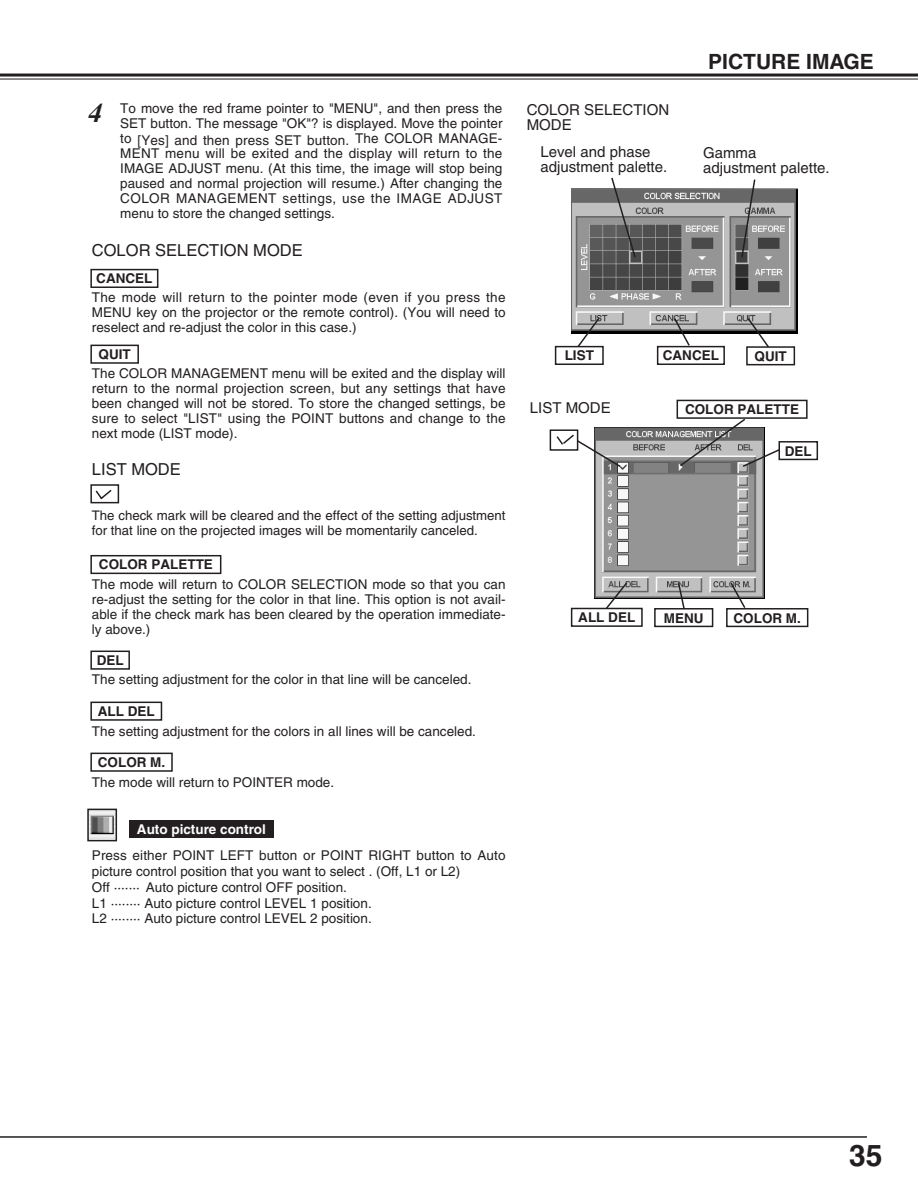
<style>
.page{position:relative;width:918px;height:1188px;background:#fff}
.page>*{position:absolute;margin:0;border:0;box-sizing:border-box;transform-origin:0 0}
.t1{font:700 30px "Helvetica";color:#231f20}
.t2{font:italic 700 27px "Times";color:#231f20}
.t3{font:700 21px "Helvetica";color:#231f20}
.t4{font:16.5px "Helvetica";color:#231f20}
.t5{font:15px/15px "Helvetica";color:#231f20}
.t6{font:13.5px/15px "Helvetica";color:#231f20;text-align:justify}
.t7{font:13.5px/13.5px "Helvetica";letter-spacing:.02em;color:#231f20}
.t8{font:700 13.5px "Helvetica";color:#231f20}
.t9{font:700 13.5px "Helvetica";color:#fff}
.t10{font:13.2px/15px "Helvetica";color:#231f20}
</style>
<div class="page">
<hr style="left:0;top:74px;width:918px;height:3px;background:#231f20">
<hr style="left:0;top:79px;width:918px;height:1px;background:#231f20">
<hr style="left:0;top:1136px;width:867px;height:2px;background:#231f20">
<div style="left:129px;top:821px;width:145px;height:17px;background:#231f20"></div>
<div style="left:90px;top:269px;width:68px;height:19px;border:2px solid #231f20"></div>
<div style="left:90px;top:345px;width:49px;height:19px;border:2px solid #231f20"></div>
<div style="left:90px;top:484px;width:29px;height:19px;border:2px solid #231f20"></div>
<svg style="left:94px;top:489px;width:19px;height:12px"></svg>
<div style="left:90px;top:555px;width:131px;height:19px;border:2px solid #231f20"></div>
<div style="left:90px;top:651px;width:40px;height:19px;border:2px solid #231f20"></div>
<div style="left:90px;top:702px;width:72px;height:19px;border:2px solid #231f20"></div>
<div style="left:90px;top:753px;width:83px;height:19px;border:2px solid #231f20"></div>
<img style="left:571px;top:189px;width:227px;height:145px">
<div style="left:657px;top:346px;width:68px;height:19px;border:2px solid #231f20"></div>
<div style="left:555px;top:346px;width:49px;height:19px;border:2px solid #231f20"></div>
<div style="left:746px;top:346px;width:49px;height:19px;border:2px solid #231f20"></div>
<svg style="left:576px;top:177px;width:194px;height:172px"></svg>
<div style="left:550px;top:429px;width:28px;height:22px;border:2px solid #231f20"></div>
<div style="left:677px;top:400px;width:131px;height:19px;border:2px solid #231f20"></div>
<div style="left:779px;top:441px;width:39px;height:19px;border:2px solid #231f20"></div>
<div style="left:571px;top:608px;width:72px;height:19px;border:2px solid #231f20"></div>
<div style="left:726px;top:608px;width:82px;height:19px;border:2px solid #231f20"></div>
<div style="left:654px;top:608px;width:59px;height:19px;border:2px solid #231f20"></div>
<svg style="left:555px;top:417px;width:227px;height:194px"></svg>
<img style="left:90px;top:812px;width:24px;height:26px">
<div style="left:87px;top:809px;width:30px;height:32px;border:2px solid #231f20"></div>
<h2 class="t2" style="left:89px;top:104px;width:15px">4</h2>
<p class="t6" style="left:120px;top:102px;width:384px">To move the red frame pointer to "MENU", and then press the<br>SET button. The message "OK"? is displayed. Move the pointer</p>
<p class="t7" style="left:120px;top:135px;width:384px">to [Yes] and then press SET button. The COLOR MANAGE-<br>MENT menu will be exited and the display will return to the</p>
<p class="t6" style="left:120px;top:162px;width:384px">IMAGE ADJUST menu. (At this time, the image will stop being paused and normal projection will resume.) After changing the COLOR MANAGEMENT settings, use the IMAGE ADJUST menu to store the changed settings.</p>
<p class="t4" style="left:92px;top:244px;width:212px">COLOR SELECTION MODE</p>
<p class="t6" style="left:92px;top:292px;width:415px">The mode will return to the pointer mode (even if you press the MENU key on the projector or the remote control). (You will need to reselect and re-adjust the color in this case.)</p>
<p class="t8" style="left:99px;top:349px;width:34px">QUIT</p>
<p class="t6" style="left:92px;top:367px;width:415px">The COLOR MANAGEMENT menu will be exited and the display will return to the normal projection screen, but any settings that have been changed will not be stored. To store the changed settings, be sure to select "LIST" using the POINT buttons and change to the next mode (LIST mode).</p>
<p class="t4" style="left:92px;top:463px;width:90px">LIST MODE</p>
<p class="t8" style="left:96px;top:274px;width:58px">CANCEL</p>
<p class="t10" style="left:92px;top:509px;width:415px">The check mark will be cleared and the effect of the setting adjustment for that line on the projected images will be momentarily canceled.</p>
<p class="t8" style="left:99px;top:560px;width:115px">COLOR PALETTE</p>
<p class="t6" style="left:92px;top:578px;width:415px">The mode will return to COLOR SELECTION mode so that you can re-adjust the setting for the color in that line. This option is not avail&shy;able if the check mark has been cleared by the operation immediate&shy;ly above.)</p>
<p class="t8" style="left:97px;top:655px;width:28px">DEL</p>
<p class="t6" style="left:92px;top:673px;width:381px">The setting adjustment for the color in that line will be canceled.</p>
<p class="t8" style="left:98px;top:706px;width:58px">ALL DEL</p>
<p class="t6" style="left:92px;top:725px;width:386px">The setting adjustment for the colors in all lines will be canceled.</p>
<p class="t8" style="left:98px;top:757px;width:69px">COLOR M.</p>
<p class="t6" style="left:92px;top:776px;width:244px">The mode will return to POINTER mode.</p>
<p class="t9" style="left:137px;top:824px;width:130px">Auto picture control</p>
<p class="t6" style="left:92px;top:849px;width:415px;line-height:15.8px;text-align:left">Press either POINT LEFT button or POINT RIGHT button to Auto picture control position that you want to select . (Off, L1 or L2)<br>Off ······· Auto picture control OFF position.<br>L1 ········ Auto picture control LEVEL 1 position.<br>L2 ········ Auto picture control LEVEL 2 position.</p>
<p class="t5" style="left:527px;top:104px;width:144px">COLOR SELECTION<br>MODE</p>
<h3 class="t3" style="left:708px;top:53px;width:167px">PICTURE IMAGE</h3>
<p class="t5" style="left:540px;top:146px;width:128px">Level and phase adjustment palette.</p>
<p class="t5" style="left:703px;top:147px;width:128px">Gamma adjustment palette.</p>
<p class="t8" style="left:565px;top:351px;width:31px">LIST</p>
<p class="t8" style="left:663px;top:351px;width:58px">CANCEL</p>
<p class="t8" style="left:755px;top:351px;width:34px">QUIT</p>
<p class="t5" style="left:530px;top:402px;width:82px">LIST MODE</p>
<p class="t8" style="left:685px;top:405px;width:115px">COLOR PALETTE</p>
<p class="t8" style="left:785px;top:446px;width:28px">DEL</p>
<p class="t8" style="left:578px;top:613px;width:58px">ALL DEL</p>
<p class="t8" style="left:664px;top:613px;width:41px">MENU</p>
<p class="t8" style="left:734px;top:613px;width:69px">COLOR M.</p>
<h1 class="t1" style="left:849px;top:1145px;width:35px">35</h1>
</div>
